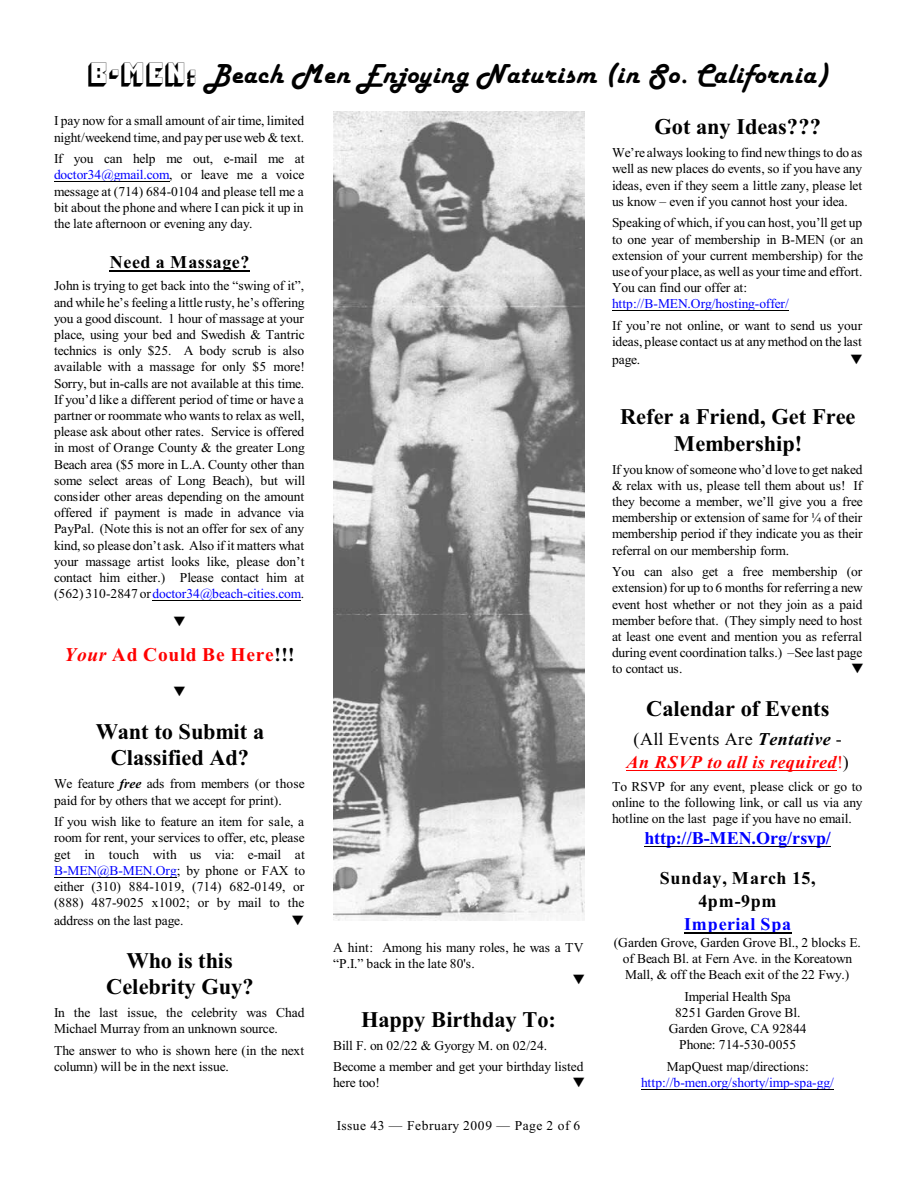
<style>
.page{position:relative;width:918px;height:1188px;background:#fff}
.page>*{position:absolute;margin:0;border:0;box-sizing:border-box;transform-origin:0 0}
.t1{font:italic 28.5px "Harlow Solid";letter-spacing:.03em;color:#000}
.t2{font:700 22.35px/26.4px "Times New Roman";letter-spacing:-.005em;color:#000;text-align:center}
.t3{font:700 19.5px "Times New Roman";letter-spacing:.035em;color:#f00}
.t4{font:italic 700 18px/23.1px "Times New Roman";letter-spacing:.025em;color:#f00;text-align:center}
.t5{font:700 18px/22.8px "Times New Roman";letter-spacing:.03em;color:#000;text-align:center}
.t6{font:700 18px "Times New Roman";letter-spacing:.005em;color:#00f}
.t7{font:700 18px "Times New Roman";letter-spacing:.03em;color:#00f}
.t8{font:13.5px/16.2px "Times New Roman";letter-spacing:-.01em;color:#000;text-align:justify}
.t9{font:13.5px "Times New Roman";letter-spacing:-.01em;color:#00f}
.t10{font:13.5px "Times New Roman";letter-spacing:.04em;color:#000}
.s1{font-family:"Pioneer BT";font-style:normal}
.s2{color:#00f}
.s3{font-style:italic}
.s4{color:#000}
.s5{font-weight:700;font-style:italic}
.s6{font-weight:400;font-style:normal;color:#000}
.s7{font-weight:400;font-style:normal}
</style>
<div class="page">
<hr style="left:54px;top:182px;width:115px;height:1px;background:#000">
<hr style="left:110px;top:270px;width:140px;height:2px;background:#000">
<hr style="left:153px;top:600px;width:148px;height:1px;background:#000">
<hr style="left:54px;top:877px;width:123px;height:1px;background:#000">
<hr style="left:612px;top:311px;width:177px;height:1px;background:#000">
<hr style="left:626px;top:770px;width:211px;height:1px;background:#f00">
<hr style="left:644px;top:846px;width:187px;height:1px;background:#000">
<hr style="left:684px;top:932px;width:108px;height:1px;background:#000">
<hr style="left:641px;top:1089px;width:193px;height:1px;background:#000">
<img style="left:333px;top:112px;width:252px;height:808px">
<h1 class="t1" style="left:88px;top:58px;width:740px"><span class="s1">B-MEN:</span> Beach Men Enjoying Naturism (in So. California)</h1>
<p class="t8" style="left:54px;top:114px;width:252px">I pay now for a small amount of air time, limited night/weekend time, and pay per useweb &amp; text.</p>
<p class="t8" style="left:54px;top:152px;width:252px">If you can help me out, e-mail me at <span class="s2">doctor34@gmail.com</span>, or leave me a voice message at (714) 684-0104 and please tell me a bit about the phone and where I can pick it up in the late afternoon or evening any day.</p>
<h3 class="t5" style="left:110px;top:252px;width:141px">Need a Massage?</h3>
<p class="t8" style="left:54px;top:279px;width:253px">John is trying to get back into the “swing of it”, and while he’s feeling a little rusty, he’s offering you a good discount. 1 hour of massage at your place, using your bed and Swedish &amp; Tantric technics is only $25. A body scrub is also available with a massage for only $5 more!<br>Sorry, but in-calls are not available at this time.<br>If you’d like a different period of time or have a partner or roommate who wants to relax as well, please ask about other rates. Service is offered in most of Orange County &amp; the greater Long Beach area ($5 more in L.A. County other than some select areas of Long Beach), but will consider other areas depending on the amount offered if payment is made in advance via PayPal. (Note this is not an offer for sex of any kind, so please don’t ask. Also if it matters what your massage artist looks like, please don’t contact him either.) Please contact him at (562) 310-2847 or <span class="s2">doctor34@beach-cities.com</span>.</p>
<h3 class="t3" style="left:64px;top:648px;width:232px"><span class="s3">Your</span> Ad Could Be Here<span class="s4">!!!</span></h3>
<h2 class="t2" style="left:96px;top:720px;width:170px">Want to Submit a<br>Classified Ad?</h2>
<p class="t8" style="left:54px;top:777px;width:252px">We feature <span class="s5">free</span> ads from members (or those paid for by others that we accept for print).</p>
<p class="t8" style="left:54px;top:815px;width:253px">If you wish like to feature an item for sale, a room for rent, your services to offer, etc, please get in touch with us via: e-mail at <span class="s2">B-MEN@B-MEN.Org</span>; by phone or FAX to either (310) 884-1019, (714) 682-0149, or (888) 487-9025 x1002; or by mail to the address on the last page.</p>
<h2 class="t2" style="left:106px;top:949px;width:149px">Who is this<br>Celebrity Guy?</h2>
<p class="t8" style="left:54px;top:1006px;width:252px">In the last issue, the celebrity was Chad<br>Michael Murray from an unknown source.</p>
<p class="t8" style="left:54px;top:1043px;width:252px">The answer to who is shown here (in the next column) will be in the next issue.</p>
<p class="t8" style="left:333px;top:940px;width:252px">A hint: Among his many roles, he was a TV “P.I.” back in the late 80's.</p>
<h2 class="t2" style="left:361px;top:1009px;width:196px">Happy Birthday To:</h2>
<p class="t8" style="left:333px;top:1036px;width:252px;line-height:21.6px">Bill F. on 02/22 &amp; Gyorgy M. on 02/24.<br>Become a member and get your birthday listed</p>
<p class="t8" style="left:333px;top:1076px;width:49px">here too!</p>
<p class="t10" style="left:337px;top:1121px;width:245px">Issue 43 — February 2009 — Page 2 of 6</p>
<h2 class="t2" style="left:655px;top:116px;width:168px">Got any Ideas???</h2>
<p class="t8" style="left:612px;top:146px;width:252px">We’re always looking to find newthings to do as well as new places do events, so if you have any ideas, even if they seem a little zany, please let us know – even if you cannot host your idea.</p>
<p class="t8" style="left:612px;top:216px;width:253px">Speaking of which, if you can host, you’ll get up to one year of membership in B-MEN (or an extension of your current membership) for the useof your place, as well as your time and effort.<br>You can find our offer at:</p>
<p class="t9" style="left:612px;top:299px;width:178px">http://B-MEN.Org/hosting-offer/</p>
<p class="t8" style="left:612px;top:319px;width:252px">If you’re not online, or want to send us your ideas, please contact us at anymethod on the last</p>
<p class="t8" style="left:612px;top:352px;width:30px">page.</p>
<h2 class="t2" style="left:620px;top:406px;width:237px">Refer a Friend, Get Free<br>Membership!</h2>
<p class="t8" style="left:612px;top:462px;width:252px">If you know of someone who’d love to get naked &amp; relax with us, please tell them about us! If they become a member, we’ll give you a free membership or extension of same for ¼ of their membership period if they indicate you as their referral on our membership form.</p>
<p class="t8" style="left:612px;top:565px;width:252px">You can also get a free membership (or extension) for up to 6 months for referring a new event host whether or not they join as a paid member before that. (They simply need to host at least one event and mention you as referral during event coordination talks.) –See last page to contact us.</p>
<h2 class="t2" style="left:646px;top:698px;width:185px">Calendar of Events</h2>
<h3 class="t4" style="left:626px;top:729px;width:224px"><span class="s6">(All Events Are</span> <span class="s4">Tentative</span> <span class="s6">-<br></span>An RSVP to all is required<span class="s7">!</span><span class="s6">)</span></h3>
<p class="t8" style="left:612px;top:779px;width:252px">To RSVP for any event, please click or go to online to the following link, or call us via any hotline on the last page if you have no email.</p>
<h3 class="t6" style="left:644px;top:832px;width:188px">http://B-MEN.Org/rsvp/</h3>
<h3 class="t5" style="left:660px;top:869px;width:157px">Sunday, March 15,<br>4pm-9pm</h3>
<h3 class="t7" style="left:684px;top:918px;width:108px">Imperial Spa</h3>
<p class="t8" style="left:614px;top:935px;width:249px;text-align:center">(Garden Grove, Garden Grove Bl., 2 blocks E. of Beach Bl. at Fern Ave. in the Koreatown<br>Mall, &amp; off the Beach exit of the 22 Fwy.)</p>
<p class="t8" style="left:669px;top:989px;width:140px;text-align:center">Imperial Health Spa<br>8251 Garden Grove Bl.<br>Garden Grove, CA 92844<br>Phone: 714-530-0055</p>
<p class="t8" style="left:667px;top:1060px;width:144px">MapQuest map/directions:</p>
<p class="t9" style="left:641px;top:1078px;width:194px">http://b-men.org/shorty/imp-spa-gg/</p>
</div>
